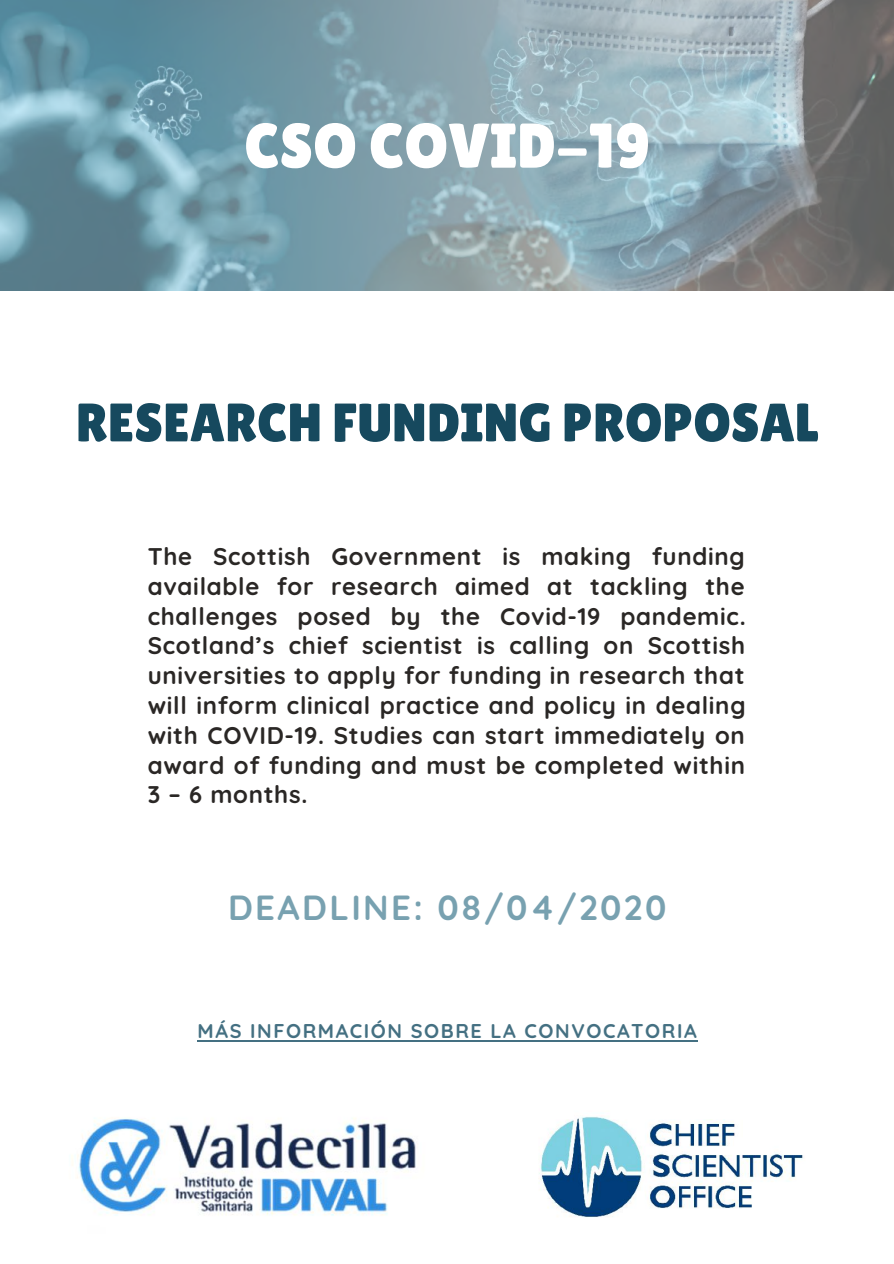
<style>
.page{position:relative;width:894px;height:1264px;background:#fff}
.page>*{position:absolute;margin:0;border:0;box-sizing:border-box;transform-origin:0 0}
.t1{font:63px "Lilita One";color:#fff}
.t2{font:54px "Lilita One";color:#16495e}
.t3{font:700 34.8px "Quicksand";letter-spacing:.07em;color:#78a1b0}
.t4{font:700 24px/29.8px "Quicksand";letter-spacing:.03em;color:#2a2725;text-align:justify}
.t5{font:700 19.8px "Quicksand";letter-spacing:.08em;color:#447082}
</style>
<div class="page">
<img style="left:0;top:0;width:893px;height:290px">
<img style="left:72px;top:1118px;width:344px;height:98px">
<img style="left:539px;top:1116px;width:264px;height:102px">
<hr style="left:197px;top:1040px;width:501px;height:2px;background:#447082">
<h1 class="t1" style="left:244px;top:109px;width:407px">CSO COVID-19</h1>
<h2 class="t2" style="left:76px;top:391px;width:744px">RESEARCH FUNDING PROPOSAL</h2>
<p class="t4" style="left:148px;top:541px;width:599px">The Scottish Government is making funding available for research aimed at tackling the challenges posed by the Covid-19 pandemic.<br>Scotland’s chief scientist is calling on Scottish universities to apply for funding in research that will inform clinical practice and policy in dealing with COVID-19. Studies can start immediately on award of funding and must be completed within 3 – 6 months.</p>
<h3 class="t3" style="left:228px;top:885px;width:439px">DEADLINE: 08/04/2020</h3>
<p class="t5" style="left:197px;top:1018px;width:500px">MÁS INFORMACIÓN SOBRE LA CONVOCATORIA</p>
</div>
